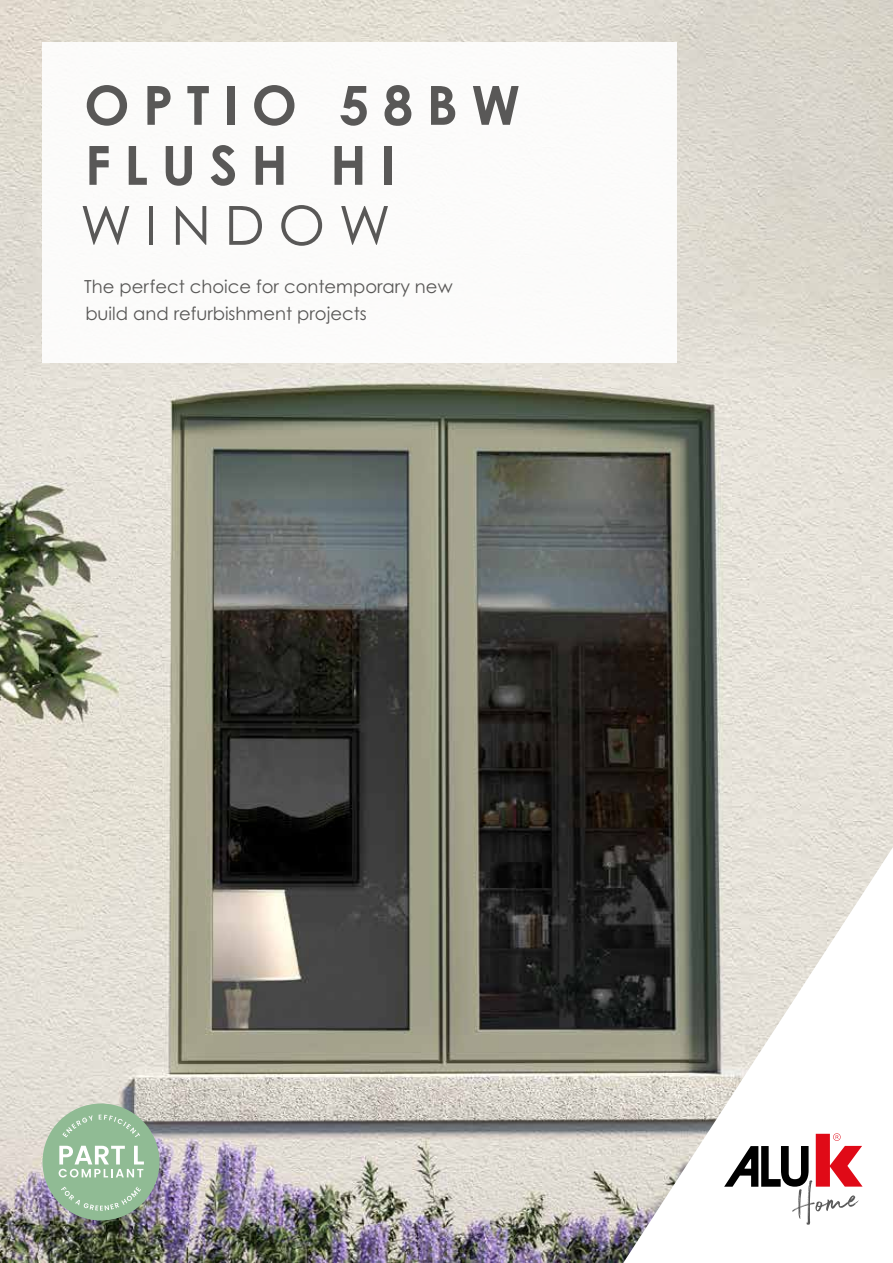
<style>
.page{position:relative;width:893px;height:1263px;background:#fff}
.page>*{position:absolute;margin:0;border:0;box-sizing:border-box;transform-origin:0 0}
.t1{font:700 54px/60px "Century Gothic Pro";letter-spacing:.25em;color:#595857}
.t2{font:54px "Century Gothic Pro";letter-spacing:.25em;color:#595857}
.t3{font:18px/27px "Century Gothic Pro";color:#595857}
</style>
<div class="page">
<img style="left:0;top:0;width:893px;height:1263px">
<svg style="left:623px;top:847px;width:270px;height:416px"></svg>
<svg style="left:724px;top:1133px;width:139px;height:92px"></svg>
<div style="left:43px;top:43px;width:634px;height:320px;background:#fff"></div>
<div style="left:43px;top:1103px;width:116px;height:117px;background:#90bb94;border-radius:50%"></div>
<svg style="left:62px;top:1115px;width:31px;height:22px"></svg>
<svg style="left:99px;top:1115px;width:41px;height:22px"></svg>
<svg style="left:61px;top:1186px;width:80px;height:24px"></svg>
<svg style="left:59px;top:1146px;width:85px;height:31px"></svg>
<h1 class="t1" style="left:84px;top:74px;width:437px">OPTIO 58BW<br>FLUSH HI</h1>
<h1 class="t2" style="left:80px;top:192px;width:312px">WINDOW</h1>
<p class="t3" style="left:84px;top:273px;width:370px">The perfect choice for contemporary new build and refurbishment projects</p>
</div>
